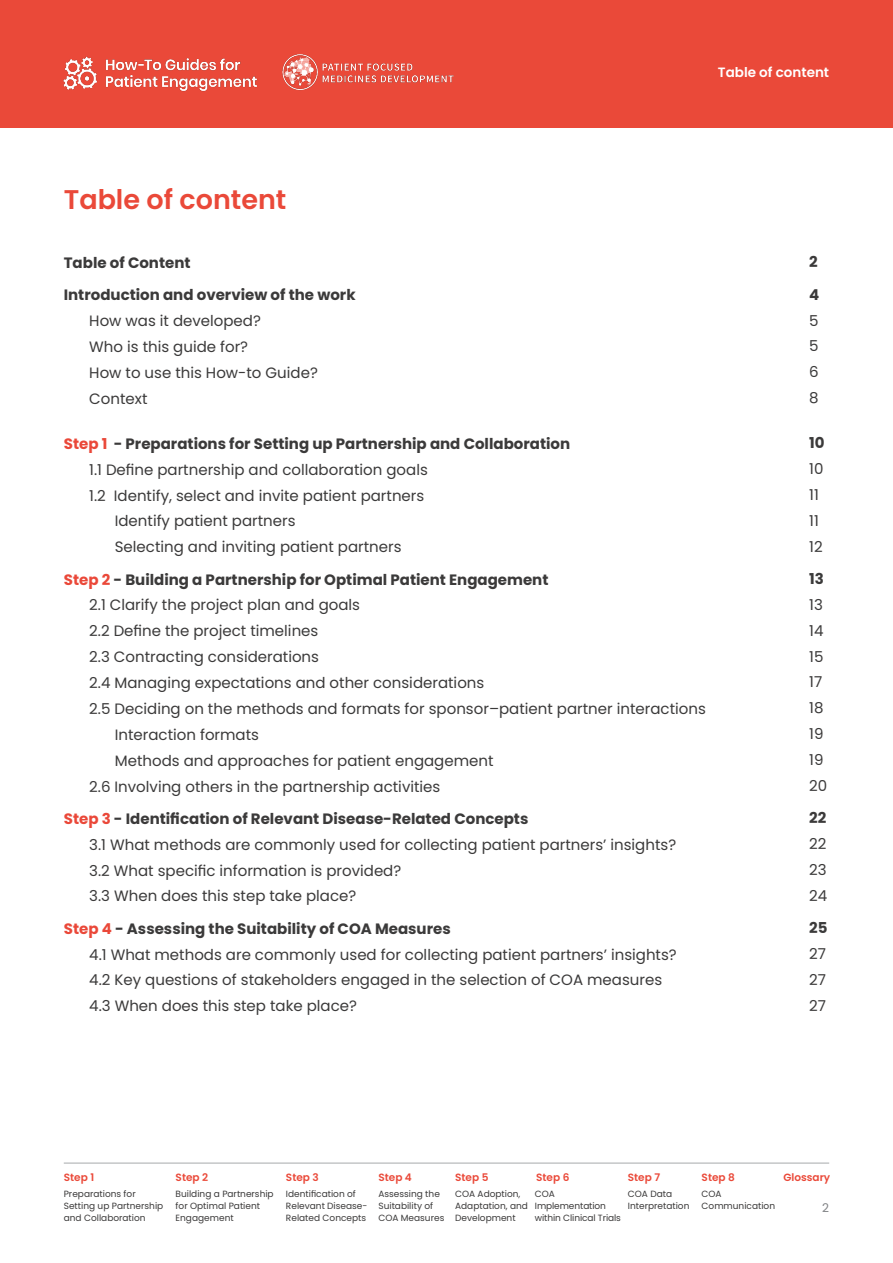
<style>
.page{position:relative;width:893px;height:1263px;background:#fff}
.page>*{position:absolute;margin:0;border:0;box-sizing:border-box;transform-origin:0 0}
.t1{font:600 27px "Poppins";color:#ea4939}
.t2{font:15px/25.8px "Poppins";color:#3b3a3a}
.t3{font:700 15px/32.2px "Poppins";color:#3b3a3a}
.t4{font:600 13.5px "Poppins";color:#fff}
.t5{font:12px "Poppins";color:#808285}
.t6{font:600 10.5px "Poppins";color:#ea4939}
.t7{font:9px/12px "Poppins";color:#3b3a3a}
.s1{color:#ea4839}
.s2{font-weight:700;color:#ea4839}
.s3{font-weight:700}
</style>
<div class="page">
<div style="left:0;top:0;width:893px;height:128px;background:#ea4939"></div>
<img style="left:282px;top:54px;width:172px;height:37px">
<img style="left:63px;top:56px;width:194px;height:35px">
<hr style="left:64px;top:1163px;width:765px;height:1px;background:#a7a9ac">
<p class="t4" style="left:718px;top:65px;width:113px">Table of content</p>
<h1 class="t1" style="left:64px;top:184px;width:224px">Table of content</h1>
<p class="t3" style="left:64px;top:247px;width:293px">Table of Content<br>Introduction and overview of the work</p>
<p class="t2" style="left:89px;top:308px;width:230px">How was it developed?<br>Who is this guide for?<br>How to use this How-to Guide?<br>Context</p>
<p class="t3" style="left:64px;top:427px;width:508px"><span class="s1">Step 1</span> - Preparations for Setting up Partnership and Collaboration</p>
<p class="t2" style="left:89px;top:457px;width:340px">1.1 Define partnership and collaboration goals</p>
<p class="t2" style="left:89px;top:482px;width:337px">1.2 Identify, select and invite patient partners</p>
<p class="t2" style="left:115px;top:508px;width:182px">Identify patient partners</p>
<p class="t2" style="left:115px;top:534px;width:288px">Selecting and inviting patient partners</p>
<p class="t3" style="left:64px;top:563px;width:486px"><span class="s1">Step 2</span> - Building a Partnership for Optimal Patient Engagement</p>
<p class="t2" style="left:89px;top:592px;width:272px">2.1 Clarify the project plan and goals</p>
<p class="t2" style="left:89px;top:618px;width:231px">2.2 Define the project timelines</p>
<p class="t2" style="left:89px;top:644px;width:231px">2.3 Contracting considerations</p>
<p class="t2" style="left:89px;top:670px;width:397px">2.4 Managing expectations and other considerations</p>
<p class="t2" style="left:89px;top:696px;width:618px">2.5 Deciding on the methods and formats for sponsor–patient partner interactions</p>
<p class="t2" style="left:115px;top:722px;width:146px">Interaction formats</p>
<p class="t2" style="left:115px;top:748px;width:380px">Methods and approaches for patient engagement</p>
<p class="t2" style="left:89px;top:773px;width:353px">2.6 Involving others in the partnership activities</p>
<p class="t2" style="left:89px;top:806px;width:588px;text-indent:-26px"><span class="s2">Step 3</span> <span class="s3">- Identification of Relevant Disease-Related Concepts<br></span>3.1 What methods are commonly used for collecting patient partners’ insights?<br>3.2 What specific information is provided?<br>3.3 When does this step take place?</p>
<p class="t2" style="left:89px;top:916px;width:589px;text-indent:-26px"><span class="s2">Step 4</span> <span class="s3">- Assessing the Suitability of COA Measures<br></span>4.1 What methods are commonly used for collecting patient partners’ insights?<br>4.2 Key questions of stakeholders engaged in the selection of COA measures 4.3 When does this step take place?</p>
<p class="t3" style="left:809px;top:246px;width:12px">2<br>4</p>
<p class="t2" style="left:809px;top:307px;width:11px;text-align:justify">5<br>5<br>6<br>8</p>
<p class="t3" style="left:809px;top:427px;width:17px">10</p>
<p class="t2" style="left:809px;top:456px;width:16px">10<br>11<br>11<br>12</p>
<p class="t3" style="left:809px;top:563px;width:16px">13</p>
<p class="t2" style="left:809px;top:592px;width:20px">13<br>14<br>15<br>17<br>18<br>19<br>19<br>20</p>
<p class="t3" style="left:809px;top:802px;width:19px">22</p>
<p class="t2" style="left:809px;top:831px;width:20px;text-align:justify">22<br>23<br>24</p>
<p class="t3" style="left:809px;top:912px;width:20px">25</p>
<p class="t2" style="left:809px;top:941px;width:18px;text-align:justify">27<br>27<br>27</p>
<p class="t6" style="left:64px;top:1171px;width:32px">Step 1</p>
<p class="t6" style="left:176px;top:1171px;width:34px">Step 2</p>
<p class="t6" style="left:286px;top:1171px;width:34px">Step 3</p>
<p class="t6" style="left:378px;top:1171px;width:35px">Step 4</p>
<p class="t6" style="left:455px;top:1171px;width:35px">Step 5</p>
<p class="t6" style="left:536px;top:1171px;width:35px">Step 6</p>
<p class="t6" style="left:628px;top:1171px;width:34px">Step 7</p>
<p class="t6" style="left:702px;top:1171px;width:35px">Step 8</p>
<p class="t6" style="left:783px;top:1171px;width:48px">Glossary</p>
<p class="t7" style="left:64px;top:1188px;width:101px">Preparations for<br>Setting up Partnership and Collaboration</p>
<p class="t7" style="left:176px;top:1188px;width:100px">Building a Partnership for Optimal Patient<br>Engagement</p>
<p class="t7" style="left:286px;top:1188px;width:83px">Identification of<br>Relevant Disease-<br>Related Concepts</p>
<p class="t7" style="left:378px;top:1188px;width:67px">Assessing the<br>Suitability of<br>COA Measures</p>
<p class="t7" style="left:455px;top:1188px;width:74px">COA Adoption,<br>Adaptation, and<br>Development</p>
<p class="t7" style="left:535px;top:1188px;width:88px">COA<br>Implementation within Clinical Trials</p>
<p class="t7" style="left:628px;top:1188px;width:63px">COA Data<br>Interpretation</p>
<p class="t7" style="left:702px;top:1188px;width:75px">COA<br>Communication</p>
<p class="t5" style="left:822px;top:1200px;width:8px">2</p>
</div>
